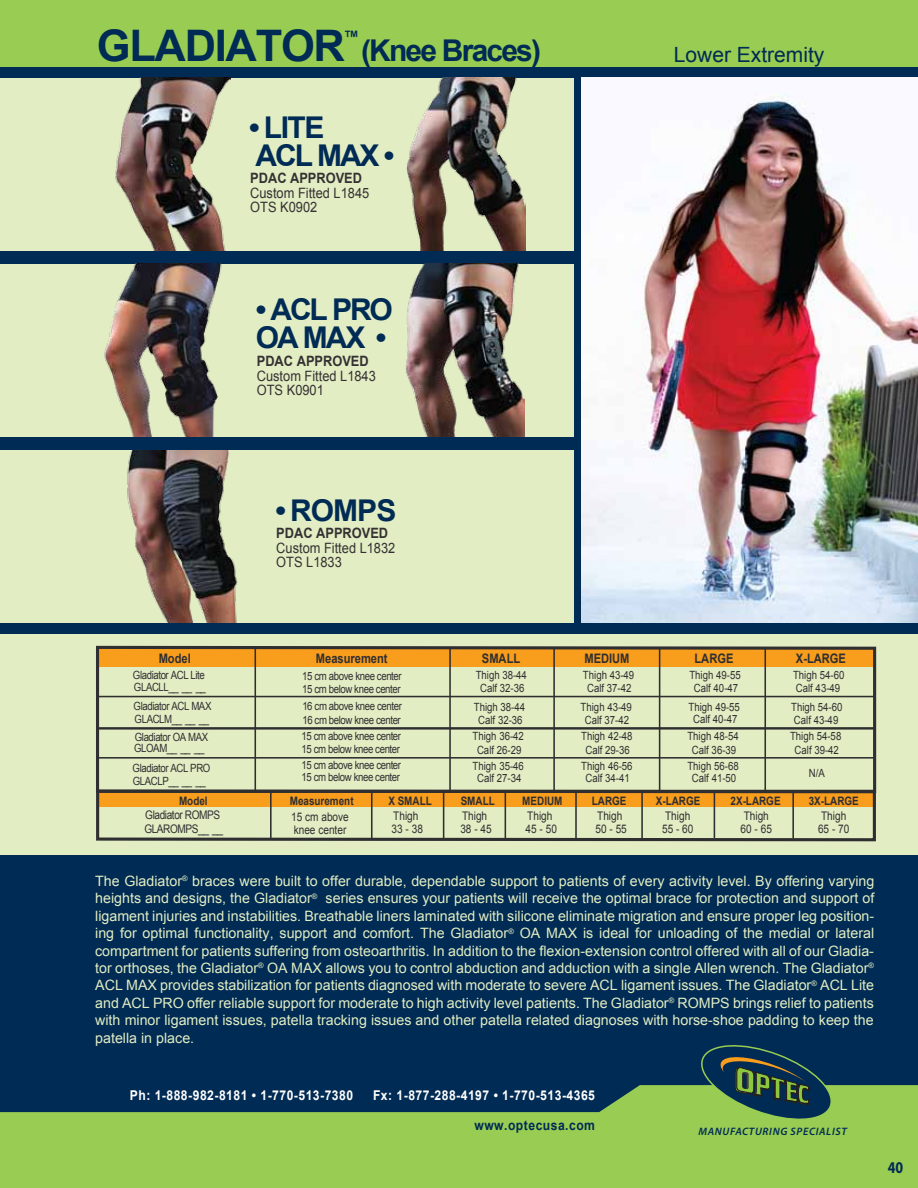
<style>
.page{position:relative;width:918px;height:1188px;background:#fff}
.page>*{position:absolute;margin:0;border:0;box-sizing:border-box;transform-origin:0 0}
.t1{font:700 43.5px "Arial";letter-spacing:-.03em;color:#002b54}
.t2{font:700 30px/28.2px "Arial";letter-spacing:-.06em;color:#002b54}
.t3{font:21px "Arial";color:#002b54}
.t4{font:700 16.5px "Myriad Pro";color:#002b54;scale:.85 1}
.t5{font:700 15.75px "Arial";color:#002b54}
.t6{font:14.25px/17.4px "Arial";color:#e2edc3;text-align:justify}
.t7{font:14.25px/14.4px "Arial";color:#353132;scale:.9 1}
.t8{font:700 14.25px "Arial";color:#353132;scale:.9 1}
.t9{font:700 13.5px "Arial";letter-spacing:.04em;color:#fff;scale:.9 1}
.t10{font:700 13.5px "Arial";letter-spacing:.04em;color:#002b54;scale:.9 1}
.t11{font:700 13.05px "Arial";color:#2f2f31;scale:.85 1}
.t12{font:11.85px/12.6px "Arial";color:#2f2f31;scale:.85 1}
.t13{font:11.85px/13.8px "Arial";letter-spacing:-.04em;color:#2f2f31;scale:.85 1}
.t14{font:700 11.7px "Arial";color:#2f2f31;scale:.85 1}
.t15{font:11.25px/13.6px "Arial";color:#2f2f31;text-align:center;scale:.85 1}
.t16{font:11.25px/12.6px "Arial";letter-spacing:-.04em;color:#2f2f31;scale:.85 1}
.t17{font:italic 600 10.8px "Myriad Pro";letter-spacing:.06em;color:#002b54}
</style>
<div class="page">
<div style="left:0;top:0;width:918px;height:1130px;background:#002b54"></div>
<div style="left:0;top:0;width:918px;height:66px;background:#98cc52"></div>
<svg style="left:0;top:1085px;width:918px;height:103px;fill:#98cc52"></svg>
<div style="left:0;top:78px;width:573px;height:172px;background:#e2edc3"></div>
<div style="left:0;top:264px;width:573px;height:172px;background:#e2edc3"></div>
<div style="left:0;top:450px;width:573px;height:172px;background:#e2edc3"></div>
<div style="left:0;top:634px;width:918px;height:220px;background:#e2edc3"></div>
<svg style="left:96px;top:645px;width:781px;height:143px"></svg>
<hr style="left:449px;top:647px;width:2px;height:145px;background:#2f2f31">
<hr style="left:553px;top:647px;width:2px;height:145px;background:#2f2f31">
<hr style="left:659px;top:647px;width:1px;height:145px;background:#2f2f31">
<hr style="left:764px;top:647px;width:2px;height:145px;background:#2f2f31">
<hr style="left:255px;top:647px;width:1px;height:144px;background:#2f2f31">
<svg style="left:96px;top:788px;width:781px;height:54px"></svg>
<hr style="left:371px;top:791px;width:2px;height:47px;background:#2f2f31">
<hr style="left:443px;top:791px;width:1px;height:47px;background:#2f2f31">
<hr style="left:505px;top:791px;width:1px;height:47px;background:#2f2f31">
<hr style="left:575px;top:791px;width:2px;height:47px;background:#2f2f31">
<hr style="left:270px;top:791px;width:2px;height:47px;background:#2f2f31">
<hr style="left:641px;top:791px;width:2px;height:47px;background:#2f2f31">
<hr style="left:792px;top:791px;width:2px;height:47px;background:#2f2f31">
<hr style="left:96px;top:696px;width:779px;height:1px;background:#2f2f31">
<hr style="left:96px;top:728px;width:779px;height:2px;background:#2f2f31">
<hr style="left:96px;top:727px;width:779px;height:2px;background:#2f2f31">
<hr style="left:96px;top:757px;width:779px;height:2px;background:#2f2f31">
<img style="left:406px;top:77px;width:120px;height:174px">
<img style="left:104px;top:264px;width:118px;height:172px">
<img style="left:115px;top:78px;width:115px;height:172px">
<img style="left:405px;top:263px;width:120px;height:173px">
<img style="left:122px;top:450px;width:118px;height:173px">
<svg style="left:696px;top:1045px;width:141px;height:91px"></svg>
<img style="left:581px;top:77px;width:337px;height:545px">
<h1 class="t1" style="left:97px;top:18px;width:250px">GLADIATOR</h1>
<p class="t5" style="left:344px;top:26px;width:17px">™</p>
<h2 class="t2" style="left:361px;top:37px;width:182px">(Knee Braces)</h2>
<h2 class="t2" style="left:249px;top:114px;width:146px">• LITE<br>ACL MAX •</h2>
<p class="t8" style="left:250px;top:169px;width:126px">PDAC APPROVED</p>
<p class="t7" style="left:250px;top:186px;width:134px">Custom Fitted L1845<br>OTS K0902</p>
<h2 class="t2" style="left:256px;top:297px;width:139px">• ACL PRO<br>OA MAX •</h2>
<p class="t8" style="left:257px;top:352px;width:126px">PDAC APPROVED</p>
<p class="t7" style="left:257px;top:369px;width:134px">Custom Fitted L1843<br>OTS K0901</p>
<h3 class="t3" style="left:674px;top:41px;width:152px">Lower Extremity</h3>
<h2 class="t2" style="left:275px;top:497px;width:123px">• ROMPS</h2>
<p class="t8" style="left:276px;top:524px;width:126px">PDAC APPROVED</p>
<p class="t7" style="left:276px;top:541px;width:134px">Custom Fitted L1832<br>OTS L1833</p>
<p class="t11" style="left:159px;top:650px;width:39px">Model</p>
<p class="t11" style="left:316px;top:650px;width:86px">Measurement</p>
<p class="t11" style="left:482px;top:650px;width:47px">SMALL</p>
<p class="t11" style="left:584px;top:650px;width:55px">MEDIUM</p>
<p class="t11" style="left:695px;top:650px;width:47px">LARGE</p>
<p class="t11" style="left:796px;top:650px;width:60px">X-LARGE</p>
<p class="t16" style="left:133px;top:668px;width:88px">Gladiator ACL Lite<br>GLACLL__ __ __</p>
<p class="t16" style="left:302px;top:669px;width:119px;line-height:13.5px">15 cm above knee center<br>15 cm below knee center</p>
<p class="t15" style="left:476px;top:668px;width:62px">Thigh 38-44<br>Calf 32-36</p>
<p class="t15" style="left:583px;top:668px;width:62px">Thigh 43-49<br>Calf 37-42</p>
<p class="t15" style="left:689px;top:668px;width:62px">Thigh 49-55<br>Calf 40-47</p>
<p class="t15" style="left:793px;top:668px;width:62px;text-align:left">Thigh 54-60<br>Calf 43-49</p>
<p class="t16" style="left:134px;top:700px;width:93px">Gladiator ACL MAX<br>GLACLM__ __ __</p>
<p class="t16" style="left:302px;top:700px;width:119px;line-height:13.6px">16 cm above knee center<br>16 cm below knee center</p>
<p class="t15" style="left:474px;top:700px;width:62px">Thigh 38-44<br>Calf 32-36</p>
<p class="t15" style="left:581px;top:700px;width:62px">Thigh 43-49<br>Calf 37-42</p>
<p class="t15" style="left:689px;top:701px;width:62px;line-height:12px">Thigh 49-55<br>Calf 40-47</p>
<p class="t15" style="left:791px;top:700px;width:62px;text-align:left">Thigh 54-60<br>Calf 43-49</p>
<p class="t16" style="left:134px;top:731px;width:89px;line-height:11.2px">Gladiator OA MAX<br>GLOAM__ __ __</p>
<p class="t16" style="left:133px;top:762px;width:93px">Gladiator ACL PRO<br>GLACLP__ __ __</p>
<p class="t16" style="left:302px;top:729px;width:119px;line-height:13.6px">15 cm above knee center<br>15 cm below knee center</p>
<p class="t16" style="left:302px;top:759px;width:119px;line-height:12.1px">15 cm above knee center<br>15 cm below knee center</p>
<p class="t15" style="left:473px;top:729px;width:62px">Thigh 36-42<br>Calf 26-29</p>
<p class="t15" style="left:581px;top:729px;width:62px">Thigh 42-48<br>Calf 29-36</p>
<p class="t15" style="left:687px;top:729px;width:62px">Thigh 48-54<br>Calf 36-39</p>
<p class="t15" style="left:790px;top:729px;width:62px">Thigh 54-58<br>Calf 39-42</p>
<p class="t15" style="left:473px;top:760px;width:62px;line-height:12.1px">Thigh 35-46<br>Calf 27-34</p>
<p class="t15" style="left:581px;top:760px;width:62px;line-height:12.1px">Thigh 46-56<br>Calf 34-41</p>
<p class="t15" style="left:687px;top:760px;width:62px;line-height:12.1px">Thigh 56-68<br>Calf 41-50</p>
<p class="t16" style="left:809px;top:767px;width:20px">N/A</p>
<p class="t14" style="left:179px;top:793px;width:35px">Model</p>
<p class="t14" style="left:290px;top:793px;width:77px">Measurement</p>
<p class="t14" style="left:388px;top:793px;width:53px">X SMALL</p>
<p class="t14" style="left:461px;top:793px;width:42px">SMALL</p>
<p class="t14" style="left:522px;top:793px;width:49px">MEDIUM</p>
<p class="t14" style="left:592px;top:793px;width:42px">LARGE</p>
<p class="t14" style="left:656px;top:793px;width:54px">X-LARGE</p>
<p class="t14" style="left:731px;top:793px;width:60px">2X-LARGE</p>
<p class="t14" style="left:809px;top:793px;width:60px">3X-LARGE</p>
<p class="t12" style="left:291px;top:811px;width:69px">15 cm above knee center</p>
<p class="t13" style="left:144px;top:808px;width:94px">Gladiator ROMPS<br>GLAROMPS__ __</p>
<p class="t12" style="left:460px;top:810px;width:38px">Thigh<br>38 - 45</p>
<p class="t12" style="left:392px;top:810px;width:38px">Thigh<br>33 - 38</p>
<p class="t12" style="left:526px;top:810px;width:38px">Thigh<br>45 - 50</p>
<p class="t12" style="left:596px;top:810px;width:38px">Thigh<br>50 - 55</p>
<p class="t12" style="left:662px;top:810px;width:38px">Thigh<br>55 - 60</p>
<p class="t12" style="left:741px;top:810px;width:38px">Thigh<br>60 - 65</p>
<p class="t12" style="left:818px;top:810px;width:38px">Thigh<br>65 - 70</p>
<p class="t6" style="left:95px;top:872px;width:781px">The Gladiator<sup>®</sup> braces were built to offer durable, dependable support to patients of every activity level. By offering varying heights and designs, the Gladiator<sup>®</sup> series ensures your patients will receive the optimal brace for protection and support of ligament injuries and instabilities. Breathable liners laminated with silicone eliminate migration and ensure proper leg position&shy;ing for optimal functionality, support and comfort. The Gladiator<sup>®</sup> OA MAX is ideal for unloading of the medial or lateral compartment for patients suffering from osteoarthritis. In addition to the flexion-extension control offered with all of our Gladia&shy;tor orthoses, the Gladiator<sup>®</sup> OA MAX allows you to control abduction and adduction with a single Allen wrench. The Gladiator<sup>® </sup>ACL MAX provides stabilization for patients diagnosed with moderate to severe ACL ligament issues. The Gladiator<sup>®</sup> ACL Lite and ACL PRO offer reliable support for moderate to high activity level patients. The Gladiator<sup>®</sup> ROMPS brings relief to patients with minor ligament issues, patella tracking issues and other patella related diagnoses with horse-shoe padding to keep the patella in place.</p>
<p class="t9" style="left:130px;top:1086px;width:250px">Ph: 1-888-982-8181 • 1-770-513-7380</p>
<p class="t9" style="left:373px;top:1086px;width:248px">Fx: 1-877-288-4197 • 1-770-513-4365</p>
<p class="t10" style="left:474px;top:1116px;width:136px">www.optecusa.com</p>
<p class="t17" style="left:699px;top:1124px;width:150px">MANUFACTURING SPECIALIST</p>
<p class="t4" style="left:888px;top:1157px;width:19px">40</p>
</div>
